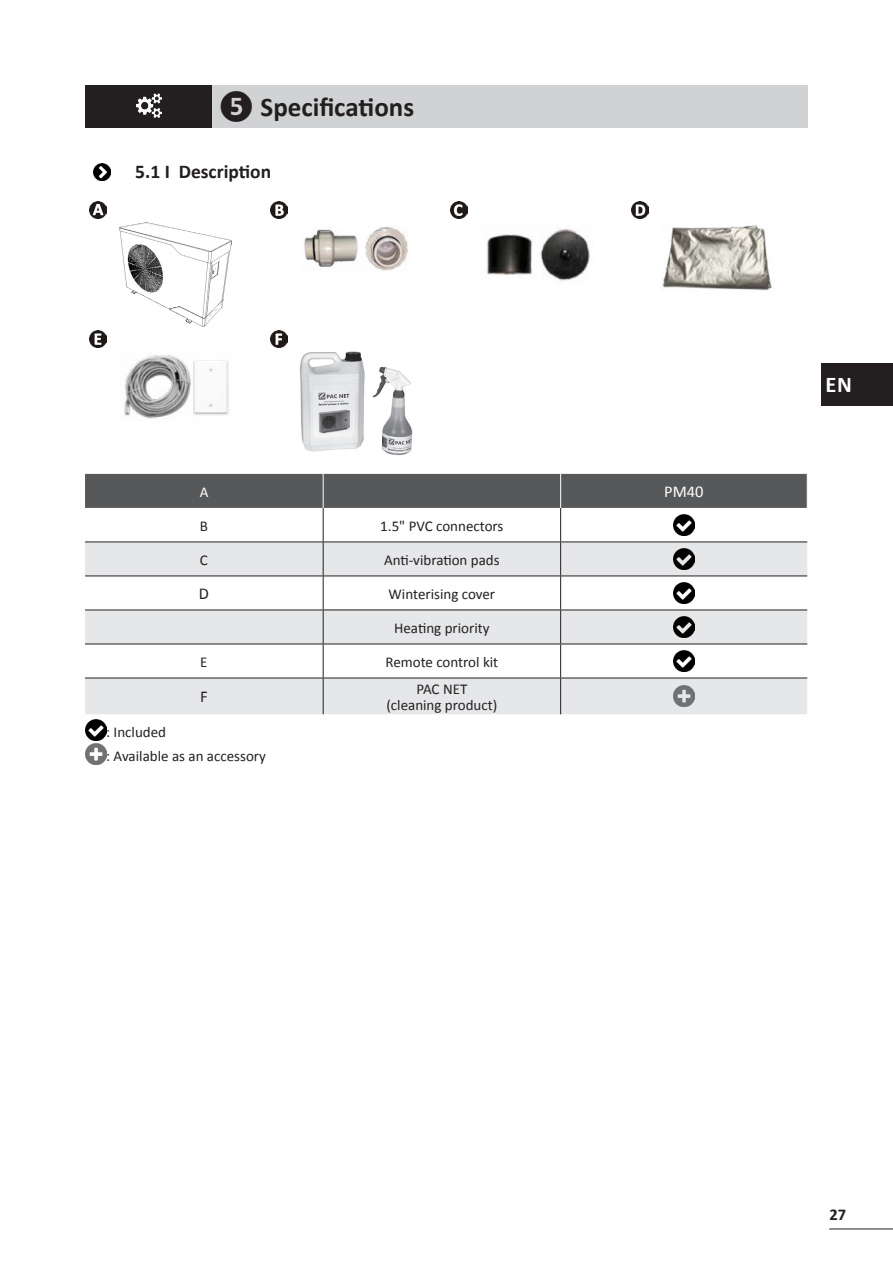
<style>
.page{position:relative;width:893px;height:1263px;background:#fff}
.page>*{position:absolute;margin:0;border:0;box-sizing:border-box;transform-origin:0 0}
.t1{font:700 27px "Calibri";color:#231f20}
.t2{font:700 22.5px "Calibri";color:#fff}
.t3{font:700 19.5px "Calibri";color:#231f20}
.t4{font:16.5px "Calibri";color:#fff}
.t5{font:700 16.5px "Calibri";color:#231f20}
.t6{font:16.5px "Calibri";color:#231f20}
.t7{font:15px/16.5px "Calibri";color:#231f20;text-align:center}
.t8{font:15px "Calibri";color:#fff}
</style>
<div class="page">
<hr style="left:829px;top:1228px;width:64px;height:1px;background:#231f20">
<div style="left:85px;top:85px;width:128px;height:43px;background:#231f20"></div>
<div style="left:213px;top:85px;width:595px;height:43px;background:#d1d2d4"></div>
<img style="left:136px;top:94px;width:26px;height:23px">
<img style="left:94px;top:163px;width:17px;height:17px">
<img style="left:89px;top:201px;width:17px;height:17px">
<img style="left:270px;top:201px;width:17px;height:17px">
<img style="left:451px;top:201px;width:17px;height:17px">
<img style="left:631px;top:201px;width:17px;height:17px">
<img style="left:119px;top:222px;width:112px;height:104px">
<img style="left:304px;top:226px;width:104px;height:45px">
<img style="left:486px;top:228px;width:104px;height:54px">
<img style="left:662px;top:225px;width:110px;height:66px">
<img style="left:89px;top:330px;width:17px;height:17px">
<img style="left:270px;top:330px;width:17px;height:17px">
<img style="left:124px;top:355px;width:105px;height:64px">
<img style="left:300px;top:352px;width:112px;height:103px">
<div style="left:85px;top:474px;width:722px;height:34px;background:#57585a"></div>
<svg style="left:85px;top:542px;width:722px;height:172px;fill:#e6e7e9"></svg>
<svg style="left:85px;top:577px;width:722px;height:33px"></svg>
<div style="left:323px;top:610px;width:238px;height:34px;background:#e6e7e9"></div>
<hr style="left:85px;top:541px;width:238px;height:1px;background:#231f20">
<hr style="left:323px;top:541px;width:238px;height:1px;background:#231f20">
<hr style="left:323px;top:542px;width:1px;height:34px;background:#231f20">
<hr style="left:561px;top:541px;width:246px;height:1px;background:#231f20">
<hr style="left:560px;top:542px;width:1px;height:34px;background:#231f20">
<hr style="left:85px;top:576px;width:238px;height:1px;background:#231f20">
<hr style="left:323px;top:576px;width:238px;height:1px;background:#231f20">
<hr style="left:323px;top:576px;width:1px;height:34px;background:#231f20">
<hr style="left:561px;top:576px;width:246px;height:1px;background:#231f20">
<hr style="left:560px;top:576px;width:1px;height:34px;background:#231f20">
<hr style="left:85px;top:610px;width:238px;height:1px;background:#231f20">
<hr style="left:323px;top:610px;width:238px;height:1px;background:#231f20">
<hr style="left:323px;top:610px;width:1px;height:34px;background:#231f20">
<hr style="left:561px;top:610px;width:246px;height:1px;background:#231f20">
<hr style="left:560px;top:610px;width:1px;height:34px;background:#231f20">
<hr style="left:85px;top:644px;width:238px;height:1px;background:#231f20">
<hr style="left:323px;top:644px;width:238px;height:1px;background:#231f20">
<hr style="left:323px;top:644px;width:1px;height:34px;background:#231f20">
<hr style="left:561px;top:644px;width:246px;height:1px;background:#231f20">
<hr style="left:560px;top:644px;width:1px;height:34px;background:#231f20">
<hr style="left:323px;top:678px;width:1px;height:36px;background:#231f20">
<hr style="left:560px;top:678px;width:1px;height:36px;background:#231f20">
<hr style="left:323px;top:508px;width:1px;height:33px;background:#231f20">
<hr style="left:560px;top:508px;width:1px;height:33px;background:#231f20">
<hr style="left:323px;top:474px;width:1px;height:34px;background:#fff">
<hr style="left:560px;top:474px;width:1px;height:34px;background:#fff">
<hr style="left:85px;top:678px;width:238px;height:1px;background:#231f20">
<hr style="left:323px;top:678px;width:238px;height:1px;background:#231f20">
<hr style="left:561px;top:678px;width:246px;height:1px;background:#231f20">
<img style="left:673px;top:514px;width:21px;height:21px">
<img style="left:673px;top:548px;width:21px;height:21px">
<img style="left:673px;top:582px;width:21px;height:21px">
<img style="left:673px;top:616px;width:21px;height:21px">
<img style="left:673px;top:650px;width:21px;height:21px">
<img style="left:673px;top:685px;width:21px;height:22px">
<img style="left:85px;top:720px;width:21px;height:21px">
<img style="left:85px;top:744px;width:21px;height:21px">
<div style="left:821px;top:364px;width:72px;height:42px;background:#231f20"></div>
<h1 class="t1" style="left:219px;top:90px;width:197px">❺ Specifications</h1>
<h3 class="t3" style="left:135px;top:159px;width:137px">5.1 I Description</h3>
<p class="t8" style="left:200px;top:482px;width:10px">A</p>
<p class="t4" style="left:664px;top:481px;width:41px">PM40</p>
<p class="t7" style="left:200px;top:517px;width:10px">B</p>
<p class="t7" style="left:380px;top:517px;width:125px">1.5" PVC connectors</p>
<p class="t7" style="left:200px;top:551px;width:9px">C</p>
<p class="t7" style="left:384px;top:551px;width:117px">Anti-vibration pads</p>
<p class="t6" style="left:199px;top:583px;width:12px">D</p>
<p class="t7" style="left:389px;top:585px;width:108px">Winterising cover</p>
<p class="t7" style="left:394px;top:619px;width:97px">Heating priority</p>
<p class="t7" style="left:200px;top:653px;width:9px">E</p>
<p class="t7" style="left:385px;top:653px;width:114px">Remote control kit</p>
<p class="t6" style="left:200px;top:686px;width:9px">F</p>
<p class="t7" style="left:386px;top:680px;width:113px">PAC NET<br>(cleaning product)</p>
<p class="t7" style="left:106px;top:720px;width:161px;line-height:24px;text-align:left">: Included<br>: Available as an accessory</p>
<h2 class="t2" style="left:825px;top:370px;width:28px">EN</h2>
<p class="t5" style="left:829px;top:1204px;width:18px">27</p>
</div>
